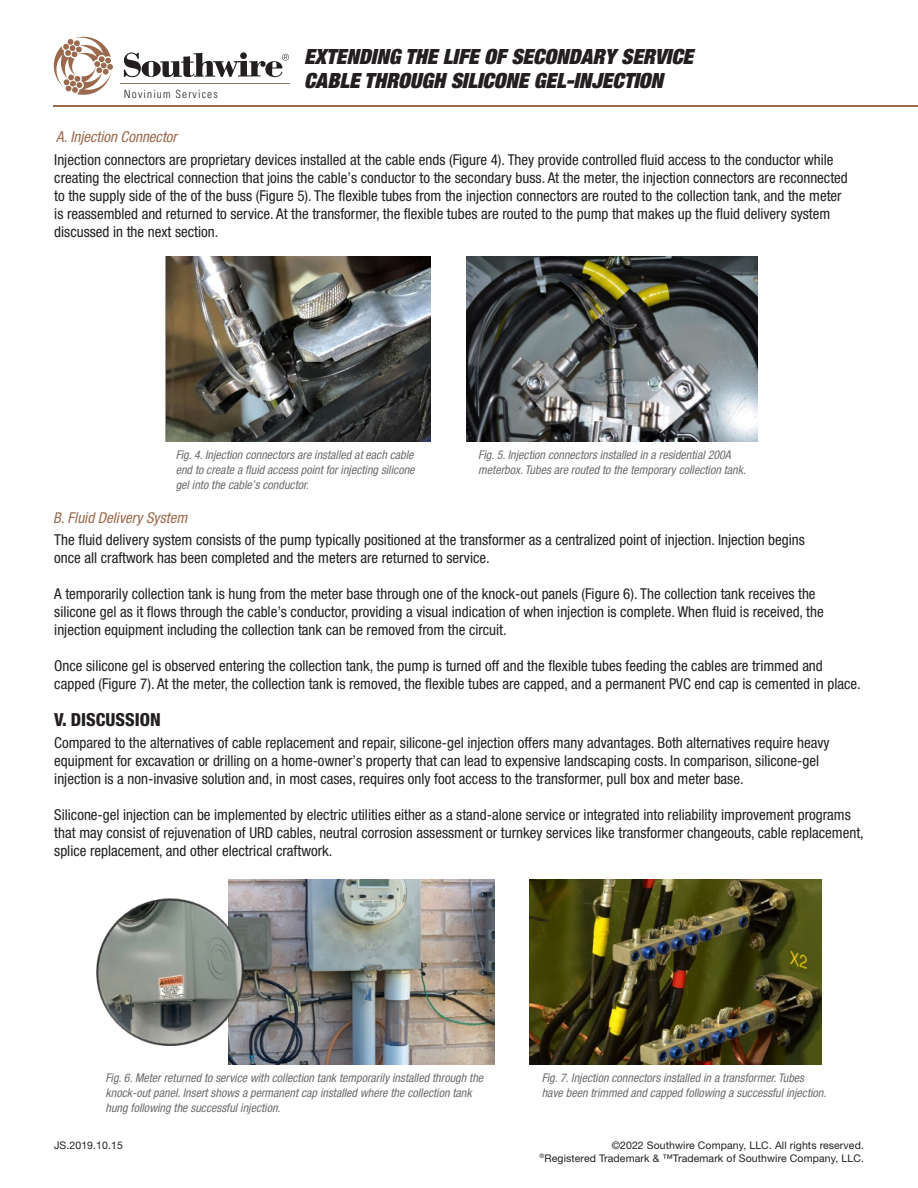
<style>
.page{position:relative;width:918px;height:1188px;background:#fff}
.page>*{position:absolute;margin:0;border:0;box-sizing:border-box;transform-origin:0 0}
.t1{font:italic 900 condensed 21px/24px "Helvetica Neue LT Pro";color:#231f20}
.t2{font:800 condensed 18px "Helvetica Neue LT Pro";color:#231f20}
.t3{font:condensed 15px/18px "Helvetica Neue LT Pro";color:#231f20}
.t4{font:italic condensed 15px "Helvetica Neue LT Pro";color:#9b694d}
.t5{font:italic condensed 12px/15px "Helvetica Neue LT Pro";color:#6c6d70}
.t6{font:300 condensed 11.25px "Univers";letter-spacing:.1em;color:#231f20}
.t7{font:10.5px/12.6px "Helvetica Neue LT Pro";letter-spacing:.01em;color:#231f20;text-align:right}
</style>
<div class="page">
<img style="left:165px;top:256px;width:266px;height:185px">
<img style="left:229px;top:879px;width:265px;height:185px">
<img style="left:466px;top:256px;width:292px;height:186px">
<img style="left:530px;top:879px;width:291px;height:186px">
<img style="left:96px;top:897px;width:179px;height:156px">
<hr style="left:54px;top:105px;width:864px;height:2px;background:#9b694d">
<svg style="left:124px;top:53px;width:165px;height:24px"></svg>
<svg style="left:54px;top:36px;width:59px;height:59px"></svg>
<hr style="left:121px;top:84px;width:169px;height:1px;background:#9b725f">
<p class="t6" style="left:124px;top:88px;width:95px">Novinium Services</p>
<p class="t4" style="left:56px;top:128px;width:122px">A. Injection Connector</p>
<p class="t1" style="left:304px;top:44px;width:391px">EXTENDING THE LIFE OF SECONDARY SERVICE<br>CABLE THROUGH SILICONE GEL-INJECTION</p>
<p class="t3" style="left:54px;top:150px;width:795px">Injection connectors are proprietary devices installed at the cable ends (Figure 4). They provide controlled fluid access to the conductor while creating the electrical connection that joins the cable’s conductor to the secondary buss. At the meter, the injection connectors are reconnected to the supply side of the of the buss (Figure 5). The flexible tubes from the injection connectors are routed to the collection tank, and the meter is reassembled and returned to service. At the transformer, the flexible tubes are routed to the pump that makes up the fluid delivery system discussed in the next section.</p>
<p class="t5" style="left:176px;top:447px;width:240px;text-align:justify">Fig. 4. Injection connectors are installed at each cable end to create a fluid access point for injecting silicone gel into the cable’s conductor.</p>
<p class="t4" style="left:53px;top:509px;width:136px">B. Fluid Delivery System</p>
<p class="t5" style="left:478px;top:447px;width:254px">Fig. 5. Injection connectors installed in a residential 200A</p>
<p class="t5" style="left:478px;top:462px;width:269px">meterbox. Tubes are routed to the temporary collection tank.</p>
<p class="t3" style="left:54px;top:531px;width:752px">The fluid delivery system consists of the pump typically positioned at the transformer as a centralized point of injection. Injection begins</p>
<p class="t3" style="left:54px;top:549px;width:437px">once all craftwork has been completed and the meters are returned to service.</p>
<p class="t3" style="left:54px;top:585px;width:763px">A temporarily collection tank is hung from the meter base through one of the knock-out panels (Figure 6). The collection tank receives the</p>
<p class="t3" style="left:54px;top:603px;width:771px">silicone gel as it flows through the cable’s conductor, providing a visual indication of when injection is complete. When fluid is received, the</p>
<p class="t3" style="left:54px;top:621px;width:454px">injection equipment including the collection tank can be removed from the circuit.</p>
<p class="t3" style="left:54px;top:657px;width:808px">Once silicone gel is observed entering the collection tank, the pump is turned off and the flexible tubes feeding the cables are trimmed and capped (Figure 7). At the meter, the collection tank is removed, the flexible tubes are capped, and a permanent PVC end cap is cemented in place.</p>
<p class="t2" style="left:54px;top:708px;width:108px">V. DISCUSSION</p>
<p class="t3" style="left:54px;top:734px;width:777px">Compared to the alternatives of cable replacement and repair, silicone-gel injection offers many advantages. Both alternatives require heavy</p>
<p class="t3" style="left:54px;top:752px;width:766px">equipment for excavation or drilling on a home-owner’s property that can lead to expensive landscaping costs. In comparison, silicone-gel</p>
<p class="t3" style="left:54px;top:770px;width:691px">injection is a non-invasive solution and, in most cases, requires only foot access to the transformer, pull box and meter base.</p>
<p class="t3" style="left:54px;top:806px;width:811px">Silicone-gel injection can be implemented by electric utilities either as a stand-alone service or integrated into reliability improvement programs that may consist of rejuvenation of URD cables, neutral corrosion assessment or turnkey services like transformer changeouts, cable replacement, splice replacement, and other electrical craftwork.</p>
<p class="t5" style="left:106px;top:1070px;width:379px">Fig. 6. Meter returned to service with collection tank temporarily installed through the knock-out panel. Insert shows a permanent cap installed where the collection tank hung following the successful injection.</p>
<p class="t7" style="left:54px;top:1139px;width:70px">JS.2019.10.15</p>
<p class="t5" style="left:542px;top:1070px;width:286px">Fig. 7. Injection connectors installed in a transformer. Tubes have been trimmed and capped following a successful injection.</p>
<p class="t7" style="left:540px;top:1139px;width:326px">©2022 Southwire Company, LLC. All rights reserved.<br><sup>®</sup>Registered Trademark &amp; ™Trademark of Southwire Company, LLC.</p>
</div>
